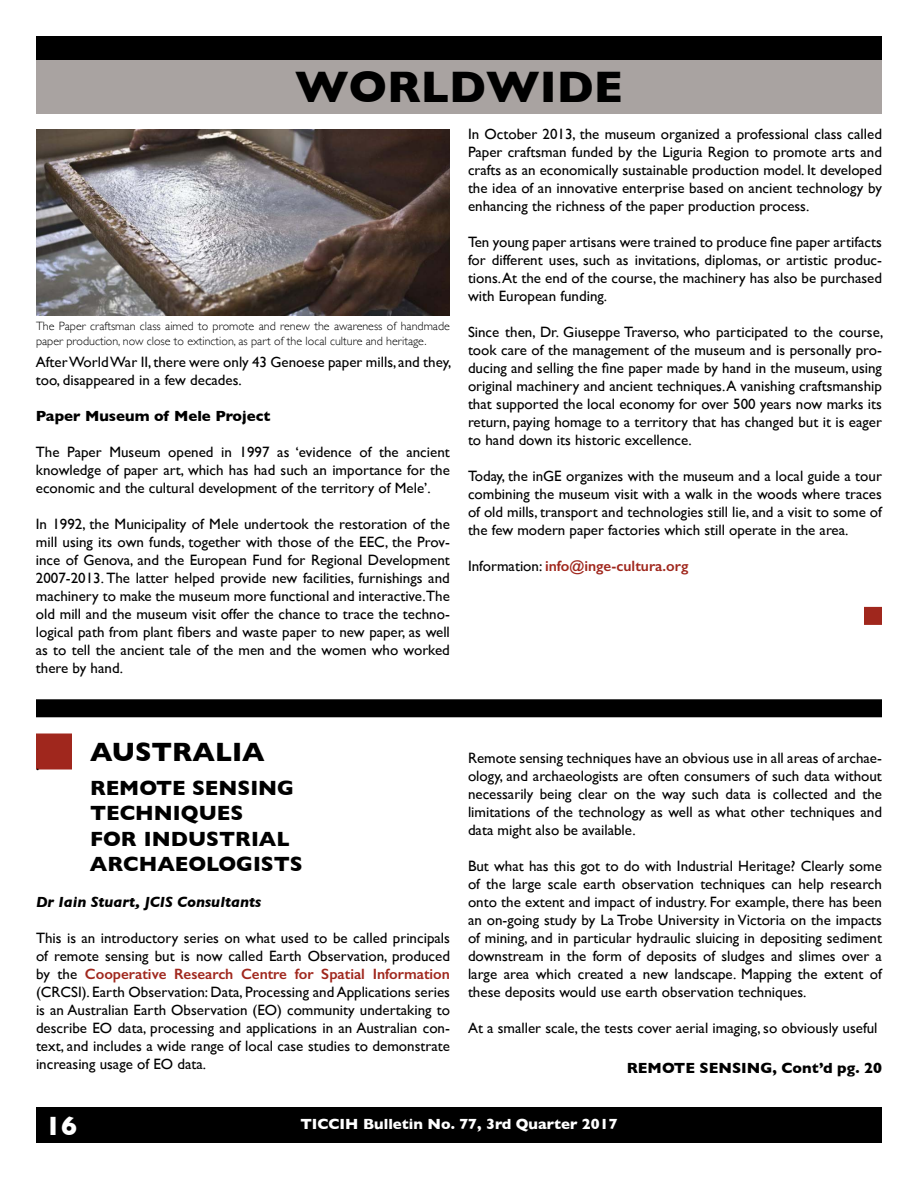
<style>
.page{position:relative;width:918px;height:1188px;background:#fff}
.page>*{position:absolute;margin:0;border:0;box-sizing:border-box;transform-origin:0 0}
.t1{font:700 45px "Gill Sans";color:#000}
.t2{font:700 27px "Gill Sans";color:#000}
.t3{font:700 27px "Gill Sans";color:#fff}
.t4{font:700 21px/25.2px "Gill Sans";color:#000}
.t5{font:15px/18px "Gill Sans";color:#000;text-align:justify}
.t6{font:700 15px "Gill Sans";color:#000}
.t7{font:700 15px "Gill Sans";color:#fff}
.t8{font:600 15px "Gill Sans";color:#a0271d}
.t9{font:italic 700 15px "Gill Sans";color:#000}
.t10{font:300 12px/14.4px "Gill Sans";color:#000}
.s1{font-weight:400;color:#000}
.s2{font-weight:600;color:#a0271d}
</style>
<div class="page">
<div style="left:37px;top:37px;width:844px;height:25px;background:#000"></div>
<div style="left:36px;top:36px;width:846px;height:27px;border:2px solid #000"></div>
<div style="left:37px;top:1108px;width:844px;height:34px;background:#000"></div>
<div style="left:36px;top:1107px;width:846px;height:36px;border:2px solid #000"></div>
<div style="left:36px;top:60px;width:846px;height:54px;background:#a9a3a1"></div>
<img style="left:36px;top:129px;width:414px;height:186px">
<div style="left:864px;top:607px;width:18px;height:18px;background:#a0271d"></div>
<div style="left:37px;top:700px;width:844px;height:17px;background:#000"></div>
<div style="left:36px;top:699px;width:846px;height:18px;border:2px solid #000"></div>
<div style="left:36px;top:734px;width:36px;height:36px;background:#a0271d"></div>
<h1 class="t1" style="left:295px;top:51px;width:329px">WORLDWIDE</h1>
<p class="t10" style="left:36px;top:319px;width:415px">The Paper craftsman class aimed to promote and renew the awareness of handmade paper production, now close to extinction, as part of the local culture and heritage.</p>
<p class="t5" style="left:36px;top:353px;width:417px">After World War II, there were only 43 Genoese paper mills, and they, too, disappeared in a few decades.</p>
<p class="t6" style="left:36px;top:404px;width:236px">Paper Museum of Mele Project</p>
<p class="t5" style="left:36px;top:443px;width:416px">The Paper Museum opened in 1997 as ‘evidence of the ancient knowledge of paper art, which has had such an importance for the economic and the cultural development of the territory of Mele’.</p>
<p class="t5" style="left:36px;top:515px;width:416px">In 1992, the Municipality of Mele undertook the restoration of the mill using its own funds, together with those of the EEC, the Prov&shy;ince of Genova, and the European Fund for Regional Development 2007-2013. The latter helped provide new facilities, furnishings and machinery to make the museum more functional and interactive.The old mill and the museum visit offer the chance to trace the techno&shy;logical path from plant fibers and waste paper to new paper, as well as to tell the ancient tale of the men and the women who worked there by hand.</p>
<p class="t5" style="left:468px;top:125px;width:415px">In October 2013, the museum organized a professional class called Paper craftsman funded by the Liguria Region to promote arts and crafts as an economically sustainable production model. It developed the idea of an innovative enterprise based on ancient technology by enhancing the richness of the paper production process.</p>
<p class="t5" style="left:468px;top:233px;width:416px">Ten young paper artisans were trained to produce fine paper artifacts for different uses, such as invitations, diplomas, or artistic produc&shy;tions. At the end of the course, the machinery has also be purchased with European funding.</p>
<p class="t5" style="left:468px;top:323px;width:417px">Since then, Dr. Giuseppe Traverso, who participated to the course, took care of the management of the museum and is personally pro&shy;ducing and selling the fine paper made by hand in the museum, using original machinery and ancient techniques. A vanishing craftsmanship that supported the local economy for over 500 years now marks its return, paying homage to a territory that has changed but it is eager to hand down its historic excellence.</p>
<p class="t5" style="left:468px;top:467px;width:415px">Today, the inGE organizes with the museum and a local guide a tour combining the museum visit with a walk in the woods where traces of old mills, transport and technologies still lie, and a visit to some of the few modern paper factories which still operate in the area.</p>
<p class="t8" style="left:468px;top:557px;width:222px"><span class="s1">Information:</span> info@inge-cultura.org</p>
<h2 class="t2" style="left:90px;top:730px;width:176px">AUSTRALIA</h2>
<h3 class="t4" style="left:90px;top:775px;width:214px">REMOTE SENSING<br>TECHNIQUES<br>FOR INDUSTRIAL<br>ARCHAEOLOGISTS</h3>
<p class="t9" style="left:36px;top:893px;width:227px">Dr Iain Stuart, JCIS Consultants</p>
<p class="t5" style="left:36px;top:929px;width:416px">This is an introductory series on what used to be called principals of remote sensing but is now called Earth Observation, produced by the <span class="s2">Cooperative Research Centre for Spatial Information </span>(CRCSI). Earth Observation: Data, Processing and Applications series is an Australian Earth Observation (EO) community undertaking to describe EO data, processing and applications in an Australian con&shy;text, and includes a wide range of local case studies to demonstrate increasing usage of EO data.</p>
<p class="t5" style="left:36px;top:756px;width:5px">.</p>
<p class="t5" style="left:468px;top:749px;width:416px">Remote sensing techniques have an obvious use in all areas of archae&shy;ology, and archaeologists are often consumers of such data without necessarily being clear on the way such data is collected and the limitations of the technology as well as what other techniques and data might also be available.</p>
<p class="t5" style="left:468px;top:857px;width:416px">But what has this got to do with Industrial Heritage? Clearly some of the large scale earth observation techniques can help research onto the extent and impact of industry. For example, there has been an on-going study by La Trobe University in Victoria on the impacts of mining, and in particular hydraulic sluicing in depositing sediment downstream in the form of deposits of sludges and slimes over a large area which created a new landscape. Mapping the extent of these deposits would use earth observation techniques.</p>
<p class="t5" style="left:468px;top:1019px;width:411px">At a smaller scale, the tests cover aerial imaging, so obviously useful</p>
<p class="t6" style="left:627px;top:1056px;width:257px">REMOTE SENSING, Cont’d pg. 20</p>
<h2 class="t3" style="left:45px;top:1104px;width:34px">16</h2>
<p class="t7" style="left:300px;top:1112px;width:319px">TICCIH Bulletin No. 77, 3rd Quarter 2017</p>
</div>
